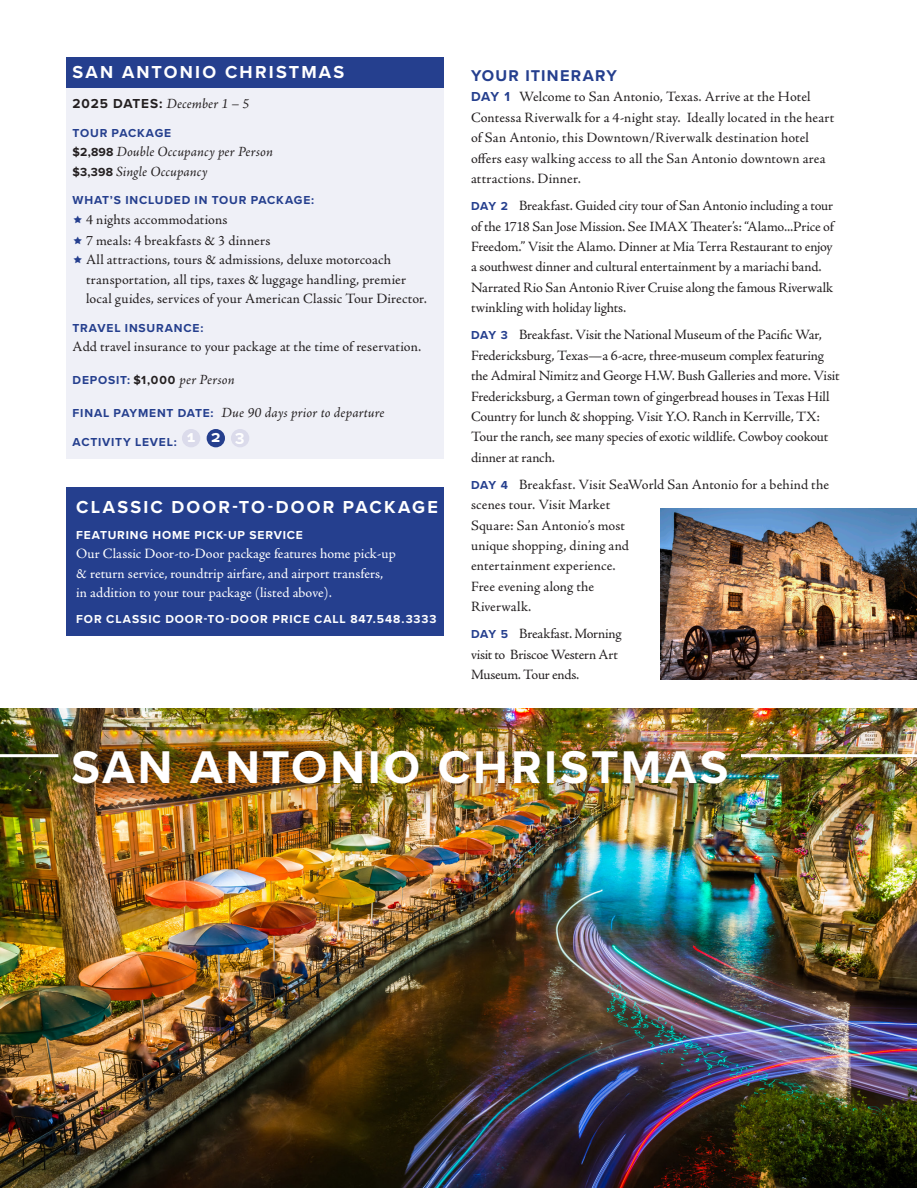
<style>
.page{position:relative;width:918px;height:1188px;background:#fff}
.page>*{position:absolute;margin:0;border:0;box-sizing:border-box;transform-origin:0 0}
.TOUR{font:700 47.55px "Proxima Nova";letter-spacing:.055em;color:#fff}
.All-Inclusive_Header{font:700 18px "Proxima Nova";letter-spacing:.12em;color:#fff}
.Tour_Name{font:700 18px "Proxima Nova";letter-spacing:.125em;color:#fff}
.Head{font:700 16.2px "Proxima Nova";letter-spacing:.075em;color:#253f8e}
.Activity_Levels{font:700 16.2px "Proxima Nova";color:#fff}
.Itinerary{font:14.25px/20.4px "Adobe Jenson Pro";color:#231f20}
.White_Text{font:14.25px/19.5px "Adobe Jenson Pro";color:#fff}
.Tour_Deposit{font:italic 14.25px "Adobe Jenson Pro";letter-spacing:.01em;color:#231f20}
.Tour_Text{font:14.25px "Adobe Jenson Pro";letter-spacing:.01em;color:#231f20}
.Tour_Cost{font:italic 14.25px "Adobe Jenson Pro";letter-spacing:.01em;color:#231f20}
.Itinerary-2{font:14.25px "Adobe Jenson Pro";letter-spacing:.02em;color:#231f20}
.Tour_Date_List{font:italic 14.25px "Adobe Jenson Pro";letter-spacing:.005em;color:#231f20}
.White_Subhead{font:700 12px "Proxima Nova";letter-spacing:.07em;color:#fff}
.Tour_Subhead{font:700 12px "Proxima Nova";letter-spacing:.07em;color:#253f8e}
.s1{font-family:"Proxima Nova";font-weight:700;font-style:normal;font-size:13.5px}
.s2{font-family:"Proxima Nova";font-weight:700;font-style:normal;font-size:12.15px}
.s3{font-family:"Proxima Nova";font-weight:700;font-style:normal;font-size:12px;color:#253f8e}
.s4{font-family:"Proxima Nova";font-weight:700;font-size:13.5px;color:#253f8e}
.s5{font-family:"Proxima Nova";font-weight:700;font-size:12px;color:#253f8e}
</style>
<div class="page">
<img style="left:0;top:708px;width:917px;height:480px">
<div style="left:30px;top:705px;width:740px;height:124px;background:#231f20;opacity:.75"></div>
<img style="left:660px;top:509px;width:257px;height:170px">
<hr style="left:0;top:754px;width:58px;height:3px;background:#fff">
<hr style="left:741px;top:754px;width:177px;height:3px;background:#fff">
<div style="left:66px;top:487px;width:378px;height:149px;background:#253f8e"></div>
<div style="left:66px;top:83px;width:378px;height:376px;background:#eff0f7"></div>
<div style="left:66px;top:57px;width:378px;height:30px;background:#253f8e"></div>
<div style="left:182px;top:429px;width:18px;height:18px;background:#dbdbeb;border-radius:50%"></div>
<div style="left:207px;top:429px;width:18px;height:18px;background:#253f8e;border-radius:50%"></div>
<div style="left:231px;top:429px;width:18px;height:18px;background:#dbdbeb;border-radius:50%"></div>
<p class="Tour_Name" style="left:73px;top:59px;width:273px">SAN ANTONIO CHRISTMAS</p>
<p class="Tour_Date_List" style="left:73px;top:96px;width:178px"><span class="s1">2025 DATES:</span> December 1 – 5</p>
<p class="Tour_Subhead" style="left:73px;top:124px;width:100px">TOUR PACKAGE</p>
<p class="Tour_Cost" style="left:73px;top:144px;width:202px"><span class="s2">$2,898</span> Double Occupancy per Person</p>
<p class="Tour_Cost" style="left:73px;top:163px;width:136px"><span class="s2">$3,398</span> Single Occupancy</p>
<p class="Tour_Subhead" style="left:73px;top:192px;width:243px">WHAT’S INCLUDED IN TOUR PACKAGE:</p>
<p class="Itinerary" style="left:86px;top:210px;width:143px">4 nights accommodations</p>
<p class="Itinerary-2" style="left:86px;top:232px;width:186px">7 meals: 4 breakfasts &amp; 3 dinners</p>
<p class="Itinerary" style="left:86px;top:250px;width:342px;line-height:19.5px">All attractions, tours &amp; admissions, deluxe motorcoach transportation, all tips, taxes &amp; luggage handling, premier local guides, services of your American Classic Tour Director.</p>
<p class="Tour_Subhead" style="left:73px;top:319px;width:132px">TRAVEL INSURANCE:</p>
<p class="Tour_Text" style="left:73px;top:339px;width:350px">Add travel insurance to your package at the time of reservation.</p>
<p class="Tour_Deposit" style="left:73px;top:372px;width:163px"><span class="s3">DEPOSIT:</span> <span class="s2">$1,000</span> per Person</p>
<p class="Tour_Deposit" style="left:73px;top:405px;width:313px"><span class="s3">FINAL PAYMENT DATE:</span> Due 90 days prior to departure</p>
<p class="Tour_Subhead" style="left:73px;top:433px;width:106px">ACTIVITY LEVEL:</p>
<p class="Activity_Levels" style="left:187px;top:425px;width:59px">123</p>
<p class="All-Inclusive_Header" style="left:76px;top:494px;width:363px">CLASSIC DOOR-TO-DOOR PACKAGE</p>
<p class="White_Subhead" style="left:76px;top:526px;width:228px">FEATURING HOME PICK-UP SERVICE</p>
<p class="White_Text" style="left:76px;top:544px;width:321px">Our Classic Door-to-Door package features home pick-up &amp; return service, roundtrip airfare, and airport transfers, in addition to your tour package (listed above).</p>
<p class="White_Subhead" style="left:76px;top:610px;width:362px">FOR CLASSIC DOOR-TO-DOOR PRICE CALL 847.548.3333</p>
<p class="Head" style="left:471px;top:64px;width:147px">YOUR ITINERARY</p>
<p class="Itinerary" style="left:471px;top:87px;width:365px"><span class="s4">DAY 1</span> Welcome to San Antonio, Texas. Arrive at the Hotel Contessa Riverwalk for a 4-night stay. Ideally located in the heart of San Antonio, this Downtown/Riverwalk destination hotel offers easy walking access to all the San Antonio downtown area attractions. Dinner.</p>
<p class="Itinerary" style="left:471px;top:196px;width:364px"><span class="s5">DAY 2</span> Breakfast. Guided city tour of San Antonio including a tour of the 1718 San Jose Mission. See IMAX Theater’s: “Alamo...Price of Freedom.” Visit the Alamo. Dinner at Mia Terra Restaurant to enjoy a southwest dinner and cultural entertainment by a mariachi band.<br>Narrated Rio San Antonio River Cruise along the famous Riverwalk twinkling with holiday lights.</p>
<p class="Itinerary" style="left:471px;top:325px;width:370px"><span class="s5">DAY 3</span> Breakfast. Visit the National Museum of the Pacific War, Fredericksburg, Texas—a 6-acre, three-museum complex featuring the Admiral Nimitz and George H.W. Bush Galleries and more. Visit Fredericksburg, a German town of gingerbread houses in Texas Hill Country for lunch &amp; shopping. Visit Y.O. Ranch in Kerrville, TX:<br>Tour the ranch, see many species of exotic wildlife. Cowboy cookout dinner at ranch.</p>
<p class="Itinerary" style="left:471px;top:474px;width:360px"><span class="s5">DAY 4</span> Breakfast. Visit SeaWorld San Antonio for a behind the scenes tour. Visit Market<br>Square: San Antonio’s most<br>unique shopping, dining and<br>entertainment experience.<br>Free evening along the<br>Riverwalk.</p>
<p class="Itinerary" style="left:471px;top:624px;width:152px"><span class="s5">DAY 5</span> Breakfast. Morning visit to Briscoe Western Art<br>Museum. Tour ends.</p>
<p class="TOUR" style="left:72px;top:732px;width:658px">SAN ANTONIO CHRISTMAS</p>
</div>
